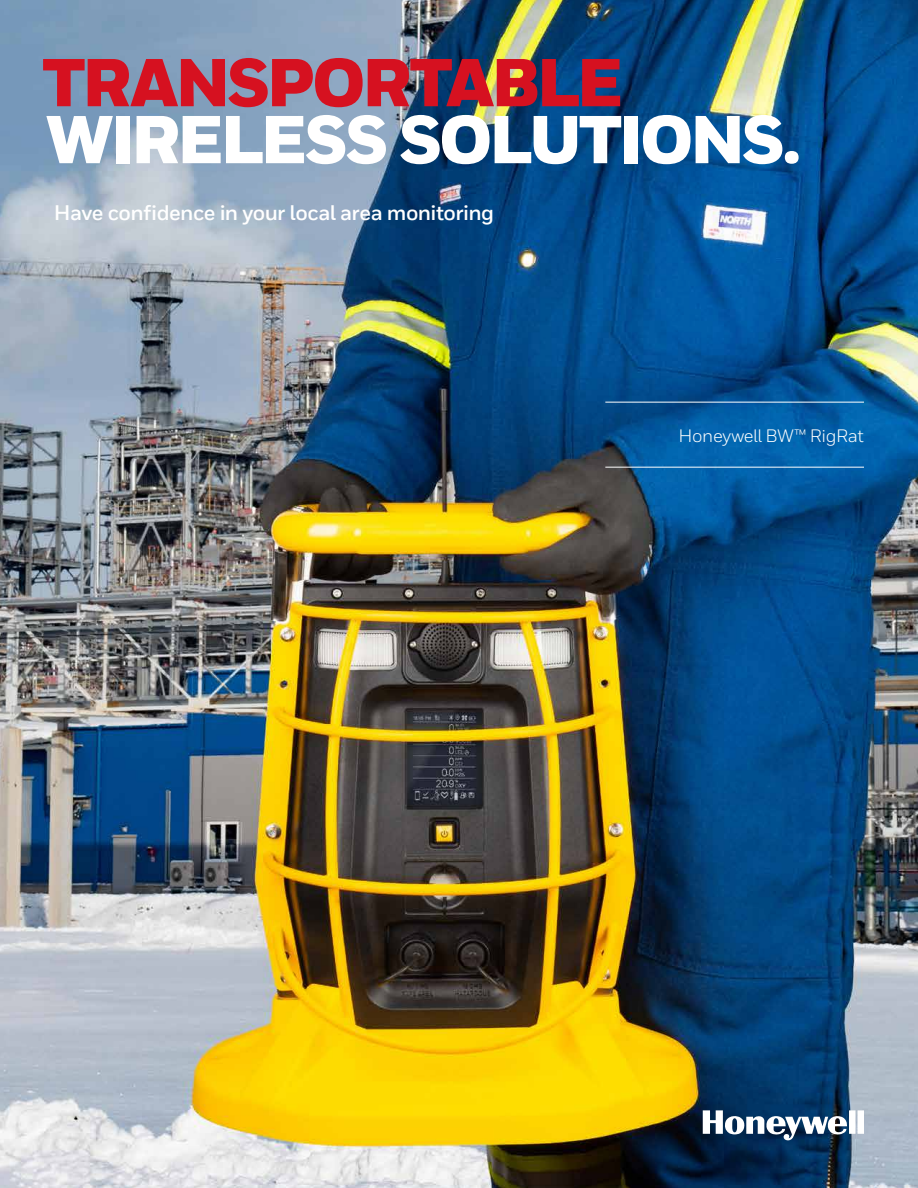
<style>
.page{position:relative;width:918px;height:1188px;background:#fff}
.page>*{position:absolute;margin:0;border:0;box-sizing:border-box;transform-origin:0 0}
.t1{font:900 67.5px "Honeywell Sans";letter-spacing:-.055em;color:#fff}
.t2{font:900 67.5px "Honeywell Sans";letter-spacing:-.05em;color:#d61120}
.t3{font:700 21px "Honeywell Sans TT";letter-spacing:-.025em;color:#fff}
.t4{font:18px "Honeywell Sans";letter-spacing:-.02em;color:#fff}
</style>
<div class="page">
<img style="left:0;top:0;width:918px;height:1188px">
<svg style="left:703px;top:1110px;width:161px;height:31px"></svg>
<hr style="left:605px;top:402px;width:259px;height:1px;background:#fff">
<hr style="left:605px;top:467px;width:259px;height:1px;background:#fff">
<h1 class="t2" style="left:42px;top:41px;width:583px">TRANSPORTABLE</h1>
<h1 class="t1" style="left:46px;top:98px;width:756px">WIRELESS SOLUTIONS.</h1>
<p class="t3" style="left:54px;top:200px;width:442px">Have confidence in your local area monitoring</p>
<p class="t4" style="left:678px;top:425px;width:187px">Honeywell BW™ RigRat</p>
</div>
